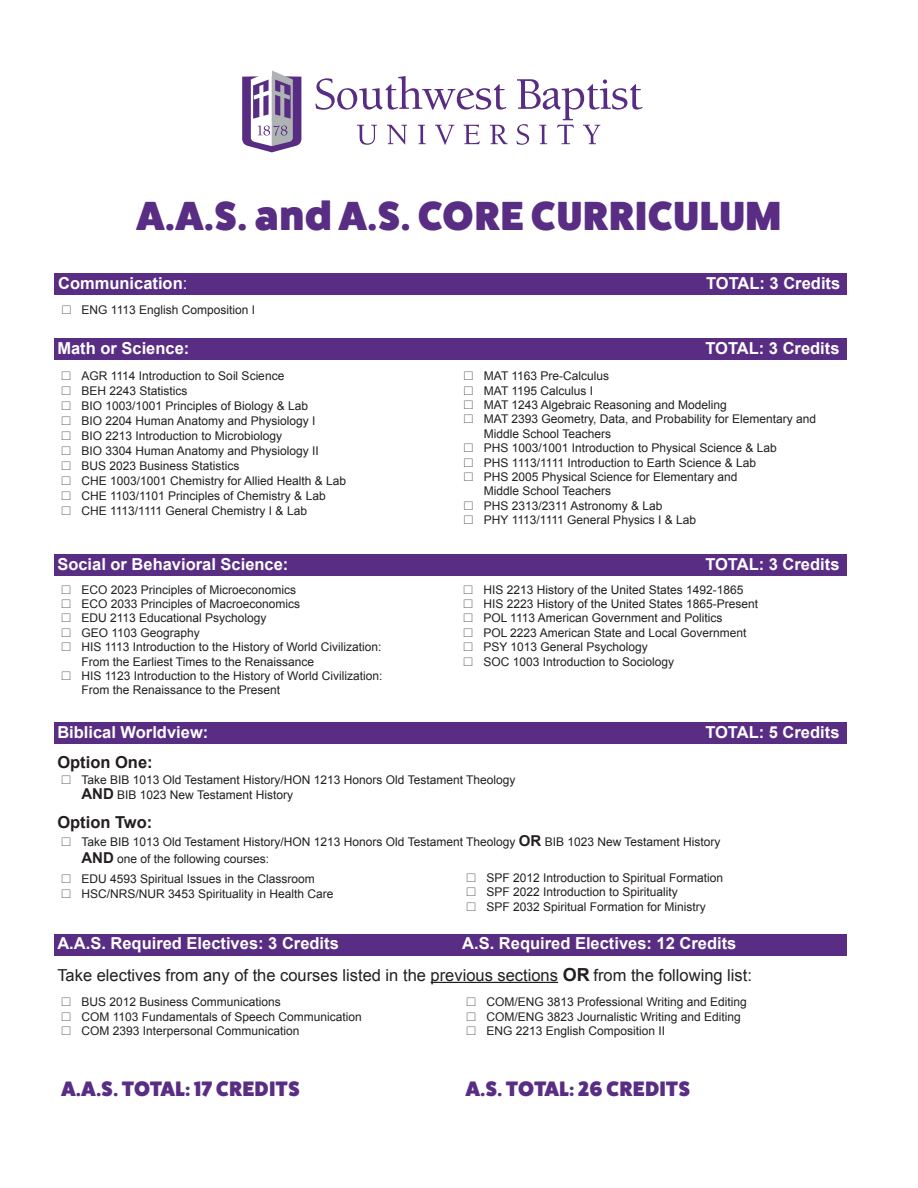
<style>
.page{position:relative;width:918px;height:1188px;background:#fff}
.page>*{position:absolute;margin:0;border:0;box-sizing:border-box;transform-origin:0 0}
.t1{font:800 40.8px "Fat Frank";letter-spacing:.03em;color:#592d83}
.t2{font:800 21px "Fat Frank";letter-spacing:.03em;color:#592d83}
.t3{font:700 16.5px "Arial";color:#fff}
.t4{font:16.5px "Arial";color:#231f20}
.t5{font:700 16.5px "Arial";color:#231f20}
.t6{font:12px/14.4px "Arial";color:#231f20}
.s1{font-weight:400}
.s2{font-weight:700;font-size:15px}
.s3{font-weight:700;font-size:18px}
</style>
<div class="page">
<svg style="left:242px;top:70px;width:60px;height:82px"></svg>
<svg style="left:315px;top:76px;width:191px;height:34px"></svg>
<svg style="left:357px;top:125px;width:20px;height:20px"></svg>
<svg style="left:387px;top:125px;width:20px;height:19px"></svg>
<svg style="left:418px;top:125px;width:8px;height:19px"></svg>
<svg style="left:435px;top:125px;width:19px;height:20px"></svg>
<svg style="left:464px;top:125px;width:16px;height:19px"></svg>
<svg style="left:490px;top:125px;width:18px;height:19px"></svg>
<svg style="left:517px;top:79px;width:126px;height:66px"></svg>
<div style="left:54px;top:274px;width:792px;height:21px;background:#592d83"></div>
<div style="left:54px;top:338px;width:792px;height:22px;background:#592d83"></div>
<div style="left:54px;top:554px;width:792px;height:22px;background:#592d83"></div>
<div style="left:54px;top:722px;width:792px;height:22px;background:#592d83"></div>
<div style="left:54px;top:934px;width:792px;height:21px;background:#592d83"></div>
<hr style="left:431px;top:982px;width:127px;height:1px;background:#231f20">
<p class="t1" style="left:137px;top:193px;width:646px">A.A.S. and A.S. CORE CURRICULUM</p>
<p class="t3" style="left:58px;top:273px;width:131px">Communication<span class="s1">:</span></p>
<p class="t3" style="left:706px;top:273px;width:136px">TOTAL: 3 Credits</p>
<p class="t6" style="left:82px;top:303px;width:175px">ENG 1113 English Composition I</p>
<p class="t3" style="left:57px;top:337px;width:134px">Math or Science:</p>
<p class="t3" style="left:705px;top:337px;width:136px">TOTAL: 3 Credits</p>
<p class="t6" style="left:81px;top:369px;width:204px">AGR 1114 Introduction to Soil Science</p>
<p class="t6" style="left:81px;top:384px;width:108px">BEH 2243 Statistics</p>
<p class="t6" style="left:81px;top:399px;width:228px">BIO 1003/1001 Principles of Biology &amp; Lab</p>
<p class="t6" style="left:81px;top:414px;width:236px">BIO 2204 Human Anatomy and Physiology I</p>
<p class="t6" style="left:81px;top:429px;width:202px">BIO 2213 Introduction to Microbiology</p>
<p class="t6" style="left:81px;top:444px;width:239px">BIO 3304 Human Anatomy and Physiology II</p>
<p class="t6" style="left:81px;top:459px;width:160px">BUS 2023 Business Statistics</p>
<p class="t6" style="left:81px;top:474px;width:266px">CHE 1003/1001 Chemistry for Allied Health &amp; Lab</p>
<p class="t6" style="left:81px;top:489px;width:246px">CHE 1103/1101 Principles of Chemistry &amp; Lab</p>
<p class="t6" style="left:81px;top:504px;width:227px">CHE 1113/1111 General Chemistry I &amp; Lab</p>
<p class="t6" style="left:484px;top:369px;width:127px">MAT 1163 Pre-Calculus</p>
<p class="t6" style="left:484px;top:383px;width:111px">MAT 1195 Calculus I</p>
<p class="t6" style="left:484px;top:398px;width:245px">MAT 1243 Algebraic Reasoning and Modeling</p>
<p class="t6" style="left:484px;top:412px;width:334px">MAT 2393 Geometry, Data, and Probability for Elementary and<br>Middle School Teachers</p>
<p class="t6" style="left:484px;top:441px;width:294px">PHS 1003/1001 Introduction to Physical Science &amp; Lab</p>
<p class="t6" style="left:484px;top:455px;width:274px">PHS 1113/1111 Introduction to Earth Science &amp; Lab</p>
<p class="t6" style="left:484px;top:470px;width:255px">PHS 2005 Physical Science for Elementary and<br>Middle School Teachers</p>
<p class="t6" style="left:484px;top:499px;width:180px">PHS 2313/2311 Astronomy &amp; Lab</p>
<p class="t6" style="left:484px;top:513px;width:214px">PHY 1113/1111 General Physics I &amp; Lab</p>
<p class="t3" style="left:57px;top:553px;width:233px">Social or Behavioral Science:</p>
<p class="t3" style="left:705px;top:553px;width:136px">TOTAL: 3 Credits</p>
<p class="t6" style="left:81px;top:582px;width:216px">ECO 2023 Principles of Microeconomics</p>
<p class="t6" style="left:81px;top:597px;width:220px">ECO 2033 Principles of Macroeconomics</p>
<p class="t6" style="left:81px;top:611px;width:187px">EDU 2113 Educational Psychology</p>
<p class="t6" style="left:81px;top:625px;width:120px">GEO 1103 Geography</p>
<p class="t6" style="left:81px;top:640px;width:302px">HIS 1113 Introduction to the History of World Civilization:<br>From the Earliest Times to the Renaissance</p>
<p class="t6" style="left:81px;top:669px;width:303px">HIS 1123 Introduction to the History of World Civilization:<br>From the Renaissance to the Present</p>
<p class="t6" style="left:483px;top:582px;width:262px">HIS 2213 History of the United States 1492-1865</p>
<p class="t6" style="left:483px;top:597px;width:276px">HIS 2223 History of the United States 1865-Present</p>
<p class="t6" style="left:483px;top:611px;width:241px">POL 1113 American Government and Politics</p>
<p class="t6" style="left:483px;top:625px;width:265px">POL 2223 American State and Local Government</p>
<p class="t6" style="left:483px;top:640px;width:166px">PSY 1013 General Psychology</p>
<p class="t6" style="left:483px;top:654px;width:192px">SOC 1003 Introduction to Sociology</p>
<p class="t3" style="left:57px;top:721px;width:152px">Biblical Worldview:</p>
<p class="t3" style="left:705px;top:721px;width:136px">TOTAL: 5 Credits</p>
<p class="t5" style="left:57px;top:751px;width:97px">Option One:</p>
<p class="t6" style="left:81px;top:773px;width:436px;line-height:15px">Take BIB 1013 Old Testament History/HON 1213 Honors Old Testament Theology<br><span class="s2">AND</span> BIB 1023 New Testament History</p>
<p class="t6" style="left:81px;top:834px;width:641px;line-height:16.5px">Take BIB 1013 Old Testament History/HON 1213 Honors Old Testament Theology <span class="s2">OR</span> BIB 1023 New Testament History<br><span class="s2">AND</span> one of the following courses:</p>
<p class="t6" style="left:81px;top:872px;width:235px">EDU 4593 Spiritual Issues in the Classroom</p>
<p class="t6" style="left:81px;top:886px;width:254px">HSC/NRS/NUR 3453 Spirituality in Health Care</p>
<p class="t5" style="left:57px;top:811px;width:97px">Option Two:</p>
<p class="t6" style="left:486px;top:870px;width:238px">SPF 2012 Introduction to Spiritual Formation</p>
<p class="t6" style="left:486px;top:885px;width:193px">SPF 2022 Introduction to Spirituality</p>
<p class="t6" style="left:486px;top:899px;width:221px">SPF 2032 Spiritual Formation for Ministry</p>
<p class="t3" style="left:57px;top:933px;width:283px">A.A.S. Required Electives: 3 Credits</p>
<p class="t3" style="left:462px;top:933px;width:276px">A.S. Required Electives: 12 Credits</p>
<p class="t4" style="left:57px;top:964px;width:696px">Take electives from any of the courses listed in the previous sections <span class="s3">OR</span> from the following list:</p>
<p class="t6" style="left:81px;top:995px;width:201px">BUS 2012 Business Communications</p>
<p class="t6" style="left:81px;top:1009px;width:282px">COM 1103 Fundamentals of Speech Communication</p>
<p class="t6" style="left:81px;top:1024px;width:220px">COM 2393 Interpersonal Communication</p>
<p class="t6" style="left:486px;top:995px;width:262px">COM/ENG 3813 Professional Writing and Editing</p>
<p class="t6" style="left:486px;top:1009px;width:256px">COM/ENG 3823 Journalistic Writing and Editing</p>
<p class="t6" style="left:486px;top:1024px;width:180px">ENG 2213 English Composition II</p>
<p class="t2" style="left:62px;top:1077px;width:240px">A.A.S. TOTAL: 17 CREDITS</p>
<p class="t2" style="left:466px;top:1077px;width:226px">A.S. TOTAL: 26 CREDITS</p>
</div>
